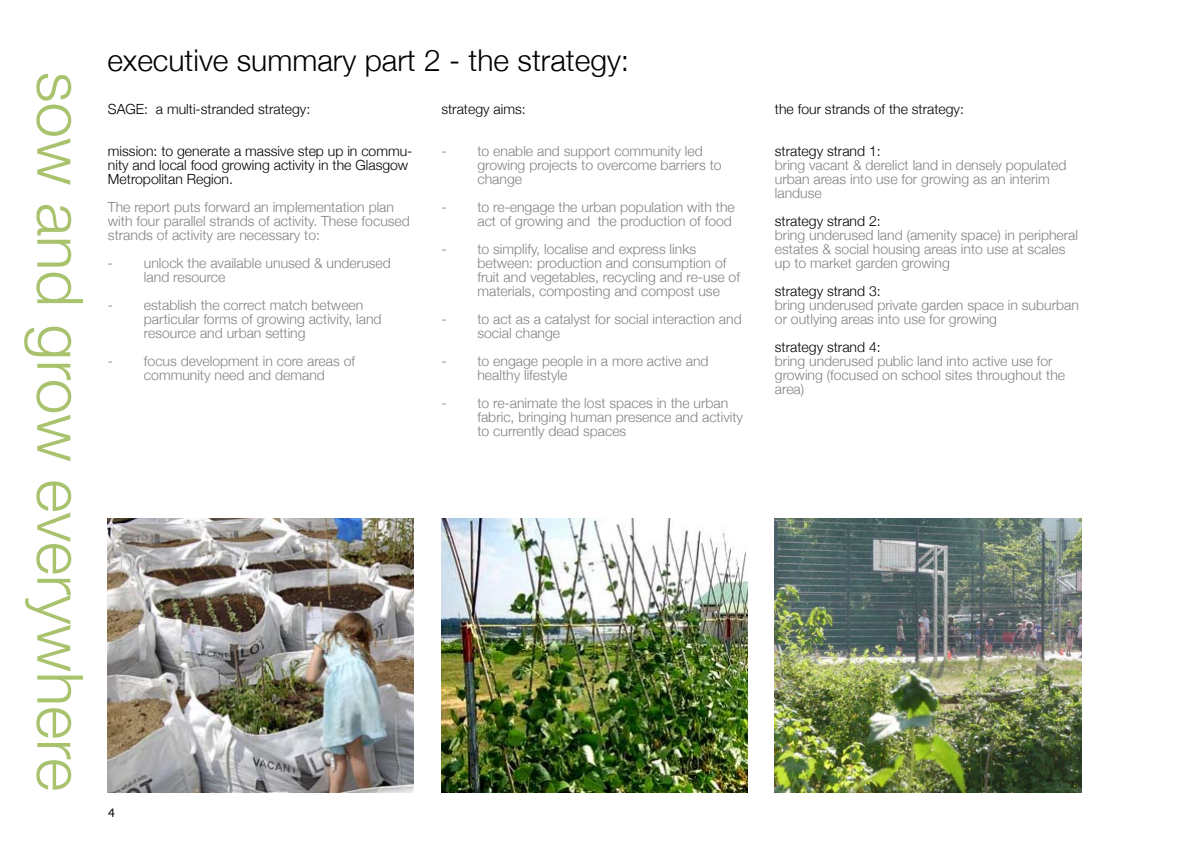
<style>
.page{position:relative;width:1191px;height:842px;background:#fff}
.page>*{position:absolute;margin:0;border:0;box-sizing:border-box;transform-origin:0 0}
.t1{font:300 64px "Helvetica Neue";color:#a8c26d}
.t2{font:300 30px "Helvetica Neue";color:#000}
.t3{font:300 14px/14px "Helvetica Neue";color:#808284}
.t4{font:300 14px/14px "Helvetica Neue";color:#000}
</style>
<div class="page">
<img style="left:108px;top:519px;width:305px;height:273px">
<img style="left:441px;top:519px;width:306px;height:273px">
<img style="left:775px;top:519px;width:307px;height:273px">
<h1 class="t1" style="left:99px;top:72px;width:721px;rotate:90deg">sow and grow everywhere</h1>
<h2 class="t2" style="left:107px;top:42px;width:523px">executive summary part 2 - the strategy:</h2>
<p class="t4" style="left:108px;top:102px;width:204px">SAGE: a multi-stranded strategy:</p>
<p class="t4" style="left:108px;top:144px;width:306px">mission: to generate a massive step up in commu&shy;nity and local food growing activity in the Glasgow<br>Metropolitan Region.</p>
<p class="t3" style="left:108px;top:200px;width:303px">The report puts forward an implementation plan with four parallel strands of activity. These focused strands of activity are necessary to:</p>
<p class="t3" style="left:144px;top:256px;width:248px;text-indent:-36px">- unlock the available unused &amp; underused land resource</p>
<p class="t3" style="left:144px;top:298px;width:239px;text-indent:-36px">- establish the correct match between particular forms of growing activity, land resource and urban setting</p>
<p class="t3" style="left:108px;top:354px;width:249px;text-align:center">- focus development in core areas of community need and demand</p>
<p class="t4" style="left:441px;top:102px;width:86px">strategy aims:</p>
<p class="t3" style="left:477px;top:144px;width:246px;text-indent:-36px">- to enable and support community led growing projects to overcome barriers to change</p>
<p class="t3" style="left:441px;top:200px;width:295px;text-align:right">- to re-engage the urban population with the act of growing and the production of food</p>
<p class="t3" style="left:477px;top:242px;width:264px;text-indent:-36px">- to simplify, localise and express links between: production and consumption of fruit and vegetables, recycling and re-use of materials, composting and compost use</p>
<p class="t3" style="left:477px;top:312px;width:266px;text-indent:-36px">- to act as a catalyst for social interaction and social change</p>
<p class="t3" style="left:477px;top:354px;width:233px;text-indent:-36px">- to engage people in a more active and healthy lifestyle</p>
<p class="t3" style="left:477px;top:396px;width:267px;text-indent:-36px">- to re-animate the lost spaces in the urban fabric, bringing human presence and activity to currently dead spaces</p>
<p class="t4" style="left:775px;top:102px;width:191px">the four strands of the strategy:</p>
<p class="t4" style="left:775px;top:144px;width:107px">strategy strand 1:</p>
<p class="t3" style="left:775px;top:158px;width:293px">bring vacant &amp; derelict land in densely populated urban areas into use for growing as an interim landuse</p>
<p class="t4" style="left:775px;top:214px;width:107px">strategy strand 2:</p>
<p class="t3" style="left:775px;top:228px;width:305px">bring underused land (amenity space) in peripheral estates &amp; social housing areas into use at scales up to market garden growing</p>
<p class="t4" style="left:775px;top:284px;width:107px">strategy strand 3:</p>
<p class="t3" style="left:775px;top:298px;width:305px">bring underused private garden space in suburban or outlying areas into use for growing</p>
<p class="t4" style="left:775px;top:340px;width:107px">strategy strand 4:</p>
<p class="t3" style="left:775px;top:354px;width:292px">bring underused public land into active use for growing (focused on school sites throughout the area)</p>
</div>
